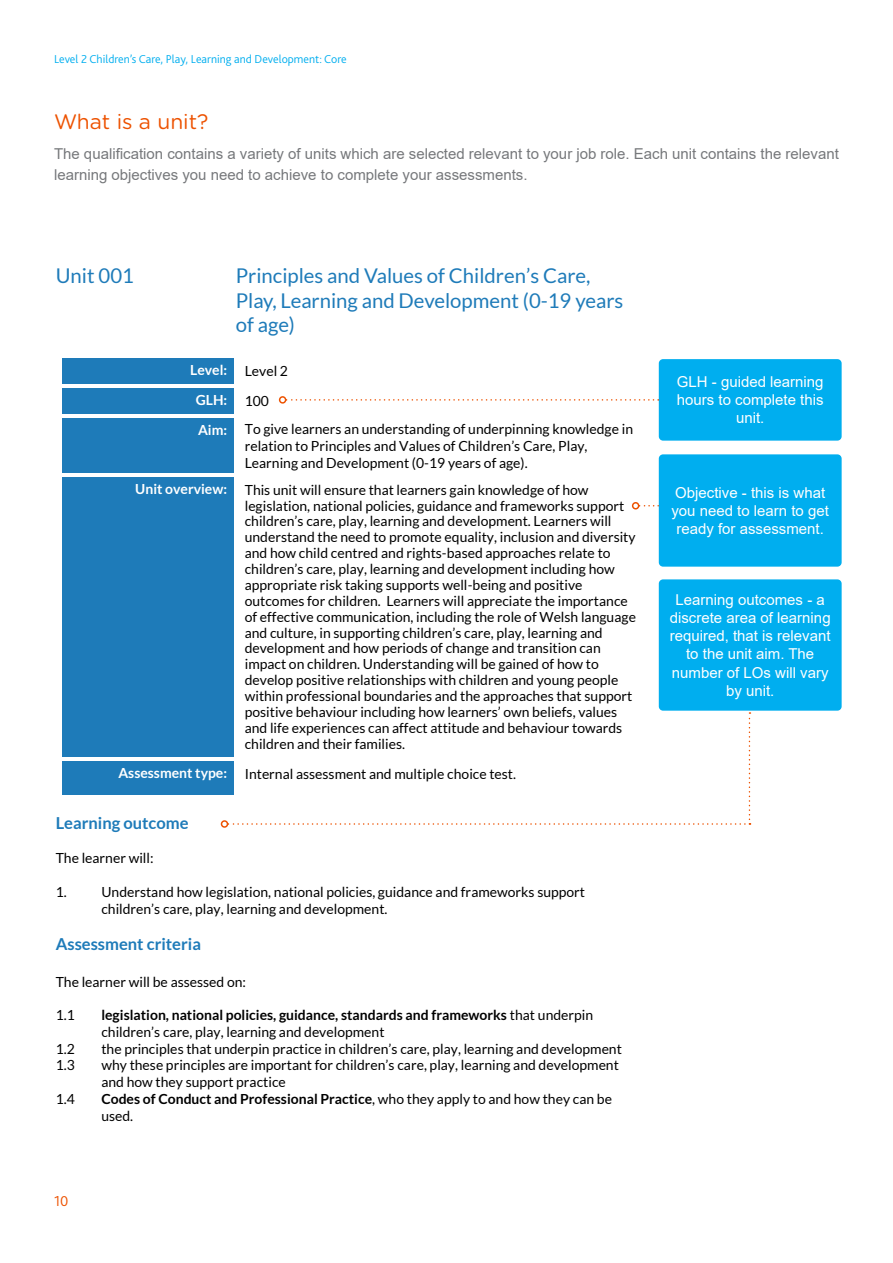
<style>
.page{position:relative;width:893px;height:1263px;background:#fff}
.page>*{position:absolute;margin:0;border:0;box-sizing:border-box;transform-origin:0 0}
.t1{font:21px "Gotham Rounded";color:#ed5200}
.t2{font:20.4px/24.5px "Lato";color:#1e7bb9}
.t3{font:700 16.5px "Lato";color:#1e7bb9}
.box-text-lowercase{font:15px/18px "Arial";color:#fff;text-align:center}
.body-text{font:15px/21px "Arial";color:#76787b}
.t4{font:300 15px "Bliss 2";color:#ed5200}
.t5{font:13.95px/15.9px "Lato";color:#000}
.t6{font:700 13.95px/16.8px "Lato";color:#000}
.t7{font:700 13.95px "Lato";color:#fff}
.t8{font:300 12px "Bliss 2";color:#00aeef}
.s1{font-weight:400}
</style>
<div class="page">
<div style="left:63px;top:358px;width:171px;height:26px;background:#1e7bb9"></div>
<div style="left:63px;top:388px;width:171px;height:26px;background:#1e7bb9"></div>
<div style="left:63px;top:418px;width:171px;height:55px;background:#1e7bb9"></div>
<div style="left:63px;top:477px;width:171px;height:280px;background:#1e7bb9"></div>
<div style="left:63px;top:761px;width:171px;height:34px;background:#1e7bb9"></div>
<div style="left:659px;top:579px;width:183px;height:132px;background:#00aeef;border-radius:4px"></div>
<svg style="left:286px;top:399px;width:373px;height:2px"></svg>
<div style="left:279px;top:396px;width:7px;height:8px;border:2px solid #ed5200;border-radius:50%"></div>
<div style="left:659px;top:359px;width:183px;height:82px;background:#00aeef;border-radius:4px"></div>
<div style="left:221px;top:820px;width:7px;height:8px;border:2px solid #ed5200;border-radius:50%"></div>
<svg style="left:227px;top:712px;width:523px;height:113px"></svg>
<div style="left:632px;top:502px;width:7px;height:7px;border:2px solid #ed5200;border-radius:50%"></div>
<div style="left:659px;top:454px;width:183px;height:113px;background:#00aeef;border-radius:4px"></div>
<p class="t8" style="left:54px;top:52px;width:294px">Level 2 Children’s Care, Play, Learning and Development: Core</p>
<p class="t1" style="left:54px;top:107px;width:156px">What is a unit?</p>
<p class="body-text" style="left:54px;top:143px;width:786px">The qualification contains a variety of units which are selected relevant to your job role. Each unit contains the relevant learning objectives you need to achieve to complete your assessments.</p>
<p class="t2" style="left:56px;top:263px;width:80px">Unit 001</p>
<p class="t2" style="left:236px;top:263px;width:389px">Principles and Values of Children’s Care,<br>Play, Learning and Development (0-19 years of age)</p>
<p class="t7" style="left:190px;top:362px;width:39px">Level:</p>
<p class="t5" style="left:245px;top:363px;width:45px">Level 2</p>
<p class="t7" style="left:196px;top:392px;width:33px">GLH:</p>
<p class="t5" style="left:245px;top:393px;width:26px">100</p>
<p class="t7" style="left:198px;top:422px;width:31px">Aim:</p>
<p class="t5" style="left:245px;top:421px;width:390px;line-height:16.8px">To give learners an understanding of underpinning knowledge in relation to Principles and Values of Children’s Care, Play,<br>Learning and Development (0-19 years of age).</p>
<p class="t7" style="left:135px;top:481px;width:93px">Unit overview:</p>
<p class="t5" style="left:245px;top:482px;width:393px">This unit will ensure that learners gain knowledge of how legislation, national policies, guidance and frameworks support children’s care, play, learning and development. Learners will understand the need to promote equality, inclusion and diversity and how child centred and rights-based approaches relate to children’s care, play, learning and development including how appropriate risk taking supports well-being and positive outcomes for children. Learners will appreciate the importance of effective communication, including the role of Welsh language and culture, in supporting children’s care, play, learning and development and how periods of change and transition can impact on children. Understanding will be gained of how to develop positive relationships with children and young people within professional boundaries and the approaches that support positive behaviour including how learners’ own beliefs, values and life experiences can affect attitude and behaviour towards children and their families.</p>
<p class="t7" style="left:118px;top:765px;width:110px">Assessment type:</p>
<p class="t5" style="left:245px;top:765px;width:273px">Internal assessment and multiple choice test.</p>
<p class="t3" style="left:56px;top:814px;width:134px">Learning outcome</p>
<p class="t5" style="left:56px;top:850px;width:99px">The learner will:</p>
<p class="t5" style="left:56px;top:884px;width:13px">1.</p>
<p class="t5" style="left:101px;top:883px;width:485px;line-height:16.8px">Understand how legislation, national policies, guidance and frameworks support children’s care, play, learning and development.</p>
<p class="t3" style="left:56px;top:934px;width:147px">Assessment criteria</p>
<p class="t5" style="left:56px;top:973px;width:192px">The learner will be assessed on:</p>
<p class="t5" style="left:56px;top:1007px;width:21px">1.1</p>
<p class="t6" style="left:101px;top:1006px;width:493px">legislation, national policies, guidance, standards and frameworks <span class="s1">that underpin children’s care, play, learning and development</span></p>
<p class="t5" style="left:56px;top:1040px;width:21px">1.2</p>
<p class="t5" style="left:101px;top:1040px;width:522px">the principles that underpin practice in children’s care, play, learning and development</p>
<p class="t5" style="left:56px;top:1057px;width:21px">1.3</p>
<p class="t5" style="left:101px;top:1057px;width:519px;line-height:16.8px">why these principles are important for children’s care, play, learning and development and how they support practice</p>
<p class="t5" style="left:56px;top:1091px;width:21px">1.4</p>
<p class="t6" style="left:101px;top:1090px;width:512px">Codes of Conduct and Professional Practice<span class="s1">, who they apply to and how they can be used.</span></p>
<p class="t4" style="left:54px;top:1191px;width:16px">10</p>
<p class="box-text-lowercase" style="left:677px;top:373px;width:148px">GLH - guided learning hours to complete this unit.</p>
<p class="box-text-lowercase" style="left:671px;top:484px;width:159px">Objective - this is what you need to learn to get ready for assessment.</p>
<p class="box-text-lowercase" style="left:670px;top:591px;width:162px">Learning outcomes - a discrete area of learning required, that is relevant to the unit aim. The number of LOs will vary by unit.</p>
</div>
